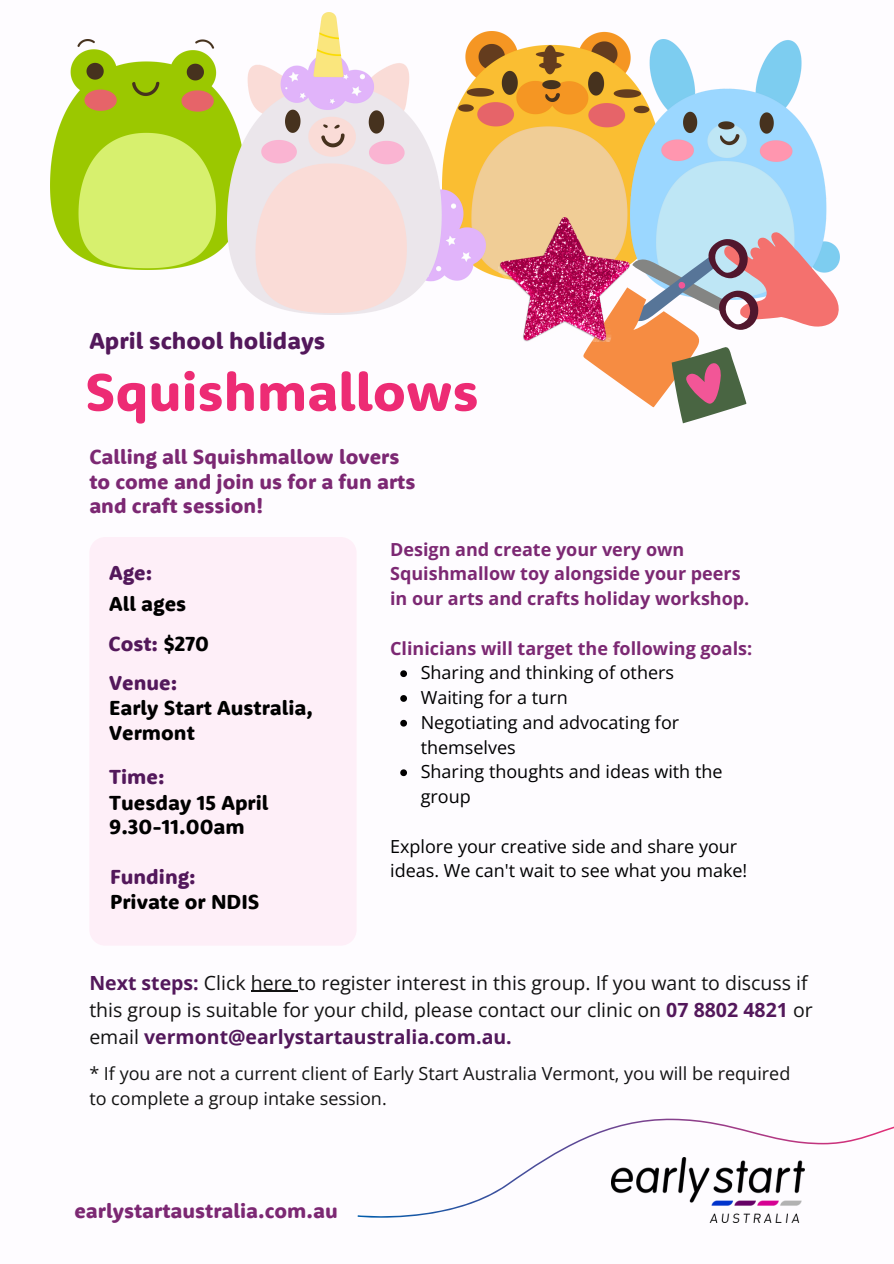
<style>
.page{position:relative;width:894px;height:1264px;background:#fff}
.page>*{position:absolute;margin:0;border:0;box-sizing:border-box;transform-origin:0 0}
.t1{font:800 54.6px "Rooney Sans";color:#ed2b74}
.t2{font:800 24px "Rooney Sans";color:#53185b}
.t3{font:800 21px/24.8px "Rooney Sans";color:#7c2873}
.t4{font:800 21px/24.8px "Rooney Sans";color:#000}
.t5{font:800 21px "Rooney Sans";color:#53185b}
.t6{font:19.5px/27px "Open Sans";color:#131313}
.t7{font:18px/24.8px "Open Sans";color:#000}
.t8{font:700 18px/24.8px "Open Sans";color:#7c2873}
.t9{font:18px/24.8px "Open Sans";color:#131313}
.s1{color:#000}
.s2{font-weight:700;color:#53185b}
</style>
<div class="page">
<img style="left:710px;top:1217px;width:90px;height:5px">
<svg style="left:357px;top:1118px;width:536px;height:99px"></svg>
<div style="left:89px;top:537px;width:267px;height:408px;background:#feeff8"></div>
<img style="left:51px;top:40px;width:176px;height:229px">
<img style="left:485px;top:31px;width:183px;height:246px">
<img style="left:227px;top:12px;width:258px;height:303px">
<img style="left:630px;top:40px;width:197px;height:192px">
<svg style="left:583px;top:232px;width:256px;height:191px"></svg>
<img style="left:498px;top:217px;width:132px;height:124px">
<hr style="left:251px;top:990px;width:41px;height:1px;background:#131313">
<svg style="left:400px;top:670px;width:7px;height:7px"></svg>
<svg style="left:400px;top:695px;width:7px;height:6px"></svg>
<svg style="left:400px;top:719px;width:7px;height:7px"></svg>
<svg style="left:400px;top:769px;width:7px;height:7px"></svg>
<p class="t2" style="left:89px;top:325px;width:237px">April school holidays</p>
<p class="t1" style="left:85px;top:356px;width:395px">Squishmallows</p>
<p class="t3" style="left:89px;top:443px;width:327px">Calling all Squishmallow lovers to come and join us for a fun arts and craft session!</p>
<p class="t5" style="left:109px;top:559px;width:45px">Age:</p>
<h3 class="t4" style="left:109px;top:590px;width:79px">All ages</h3>
<h1 class="t5" style="left:108px;top:629px;width:102px">Cost: <span class="s1">$270</span></h1>
<p class="t5" style="left:109px;top:669px;width:70px">Venue:</p>
<h3 class="t4" style="left:109px;top:694px;width:205px">Early Start Australia,<br>Vermont</h3>
<h2 class="t5" style="left:109px;top:763px;width:57px">Time:</h2>
<h3 class="t4" style="left:109px;top:789px;width:161px">Tuesday 15 April<br>9.30-11.00am</h3>
<h3 class="t5" style="left:110px;top:863px;width:87px">Funding:</h3>
<h3 class="t4" style="left:110px;top:888px;width:151px">Private or NDIS</h3>
<h3 class="t8" style="left:390px;top:536px;width:361px">Design and create your very own<br>Squishmallow toy alongside your peers in our arts and crafts holiday workshop.</h3>
<h3 class="t8" style="left:390px;top:635px;width:363px">Clinicians will target the following goals:</h3>
<h3 class="t7" style="left:420px;top:660px;width:255px">Sharing and thinking of others</h3>
<h3 class="t7" style="left:420px;top:684px;width:148px">Waiting for a turn</h3>
<h5 class="t7" style="left:420px;top:709px;width:260px">Negotiating and advocating for themselves</h5>
<h5 class="t7" style="left:420px;top:759px;width:303px">Sharing thoughts and ideas with the group</h5>
<p class="t7" style="left:390px;top:833px;width:358px">Explore your creative side and share your ideas. We can't wait to see what you make!</p>
<h3 class="t6" style="left:89px;top:968px;width:724px"><span class="s2">Next steps:</span> Click here to register interest in this group. If you want to discuss if this group is suitable for your child, please contact our clinic on <span class="s2">07 8802 4821</span> or email <span class="s2">vermont@earlystartaustralia.com.au.</span></h3>
<p class="t9" style="left:89px;top:1060px;width:702px">* If you are not a current client of Early Start Australia Vermont, you will be required to complete a group intake session.</p>
<p class="t3" style="left:74px;top:1198px;width:265px">earlystartaustralia.com.au</p>
</div>
